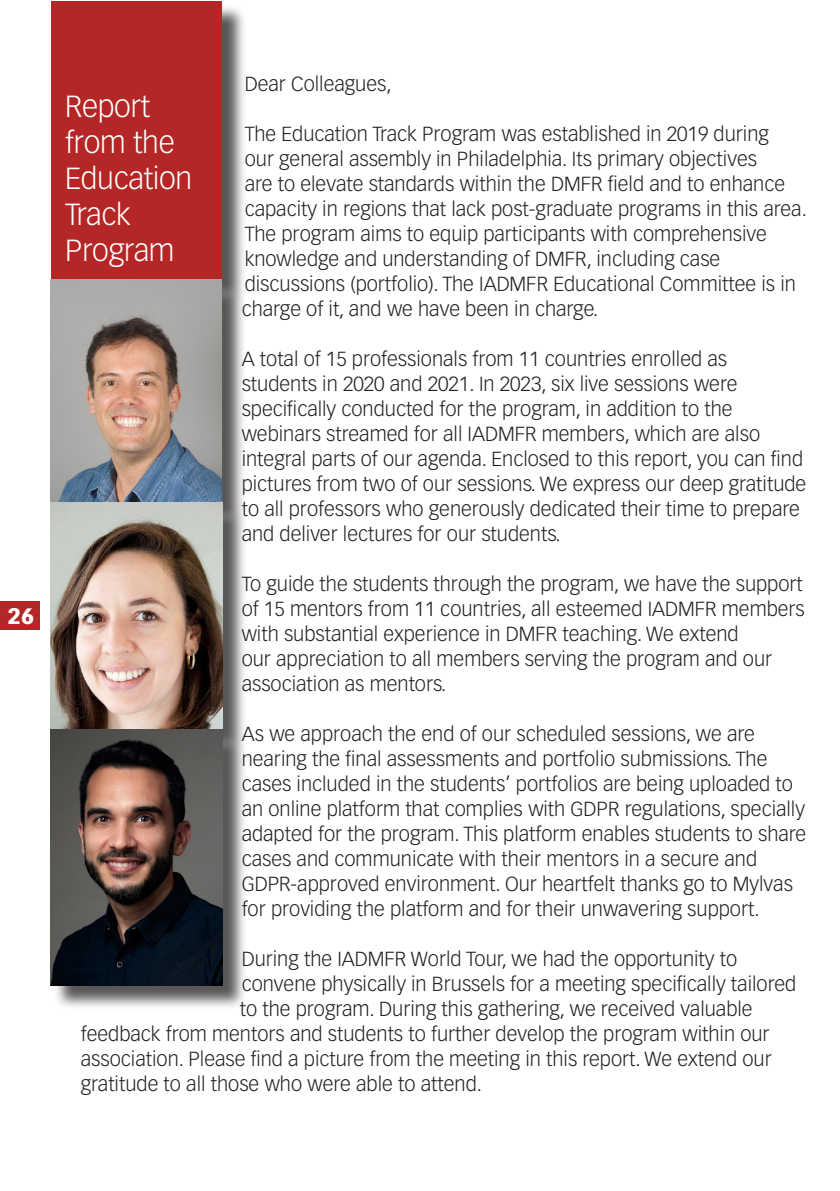
<style>
.page{position:relative;width:840px;height:1191px;background:#fff}
.page>*{position:absolute;margin:0;border:0;box-sizing:border-box;transform-origin:0 0}
.t1{font:300 30px/36px "Vectora LT Pro";letter-spacing:-.01em;color:#fff}
.t2{font:900 22px "Vectora LT Pro";color:#fff}
.List__level_1{font:300 20px/25px "Vectora LT Pro";color:#231f20}
</style>
<div class="page">
<div style="left:0;top:601px;width:40px;height:28px;background:#b52626"></div>
<div style="left:54px;top:4px;width:193px;height:301px;background:#231f20;opacity:.75"></div>
<div style="left:51px;top:1px;width:171px;height:278px;background:#b52626"></div>
<div style="left:54px;top:282px;width:193px;height:245px;background:#231f20;opacity:.75"></div>
<img style="left:50px;top:279px;width:172px;height:706px">
<div style="left:53px;top:505px;width:194px;height:249px;background:#231f20;opacity:.75"></div>
<div style="left:53px;top:732px;width:194px;height:278px;background:#231f20;opacity:.75"></div>
<p class="t2" style="left:8px;top:602px;width:28px">26</p>
<p class="List__level_1" style="left:244px;top:71px;width:148px">Dear Colleagues,</p>
<p class="List__level_1" style="left:241px;top:121px;width:566px">The Education Track Program was established in 2019 during<br>our general assembly in Philadelphia. Its primary objectives<br>are to elevate standards within the DMFR field and to enhance capacity in regions that lack post-graduate programs in this area.<br>The program aims to equip participants with comprehensive knowledge and understanding of DMFR, including case discussions (portfolio). The IADMFR Educational Committee is in charge of it, and we have been in charge.</p>
<p class="List__level_1" style="left:241px;top:346px;width:566px">A total of 15 professionals from 11 countries enrolled as students in 2020 and 2021. In 2023, six live sessions were specifically conducted for the program, in addition to the webinars streamed for all IADMFR members, which are also integral parts of our agenda. Enclosed to this report, you can find pictures from two of our sessions. We express our deep gratitude to all professors who generously dedicated their time to prepare and deliver lectures for our students.</p>
<p class="List__level_1" style="left:241px;top:571px;width:564px">To guide the students through the program, we have the support of 15 mentors from 11 countries, all esteemed IADMFR members with substantial experience in DMFR teaching. We extend<br>our appreciation to all members serving the program and our association as mentors.</p>
<p class="List__level_1" style="left:241px;top:721px;width:565px">As we approach the end of our scheduled sessions, we are nearing the final assessments and portfolio submissions. The cases included in the students’ portfolios are being uploaded to an online platform that complies with GDPR regulations, specially adapted for the program. This platform enables students to share cases and communicate with their mentors in a secure and GDPR-approved environment. Our heartfelt thanks go to Mylvas for providing the platform and for their unwavering support.</p>
<p class="List__level_1" style="left:241px;top:946px;width:496px">During the IADMFR World Tour, we had the opportunity to</p>
<p class="List__level_1" style="left:241px;top:971px;width:555px">convene physically in Brussels for a meeting specifically tailored</p>
<p class="List__level_1" style="left:239px;top:996px;width:514px">to the program. During this gathering, we received valuable</p>
<p class="List__level_1" style="left:81px;top:1021px;width:690px">feedback from mentors and students to further develop the program within our</p>
<p class="List__level_1" style="left:81px;top:1046px;width:692px">association. Please find a picture from the meeting in this report. We extend our</p>
<p class="List__level_1" style="left:81px;top:1071px;width:402px">gratitude to all those who were able to attend.</p>
<p class="t1" style="left:65px;top:88px;width:129px">Report from the<br>Education<br>Track<br>Program</p>
</div>
